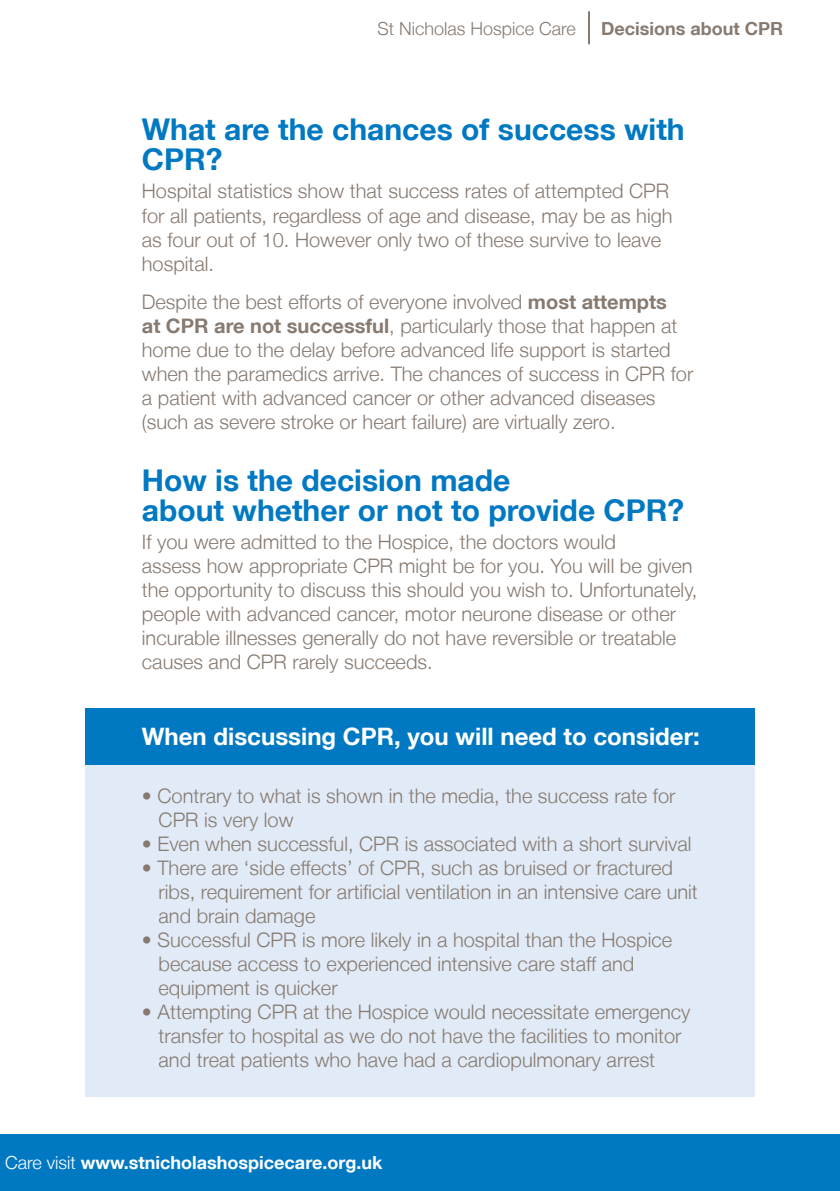
<style>
.page{position:relative;width:840px;height:1191px;background:#fff}
.page>*{position:absolute;margin:0;border:0;box-sizing:border-box;transform-origin:0 0}
.t1{font:700 30px/30px "Helvetica Neue LT";color:#0079c2}
.t2{font:700 24px "Helvetica Neue LT";color:#fff}
.t3{font:300 20px/24px "Helvetica Neue LT";color:#877a70}
.t4{font:700 18px "Helvetica Neue LT";color:#fff}
.t5{font:300 18px "Helvetica Neue LT";color:#877a70}
.t6{font:700 18px "Helvetica Neue LT";color:#877a70}
.s1{font-weight:700}
.s2{font-weight:300}
</style>
<div class="page">
<div style="left:0;top:1134px;width:839px;height:57px;background:#0079c2"></div>
<div style="left:85px;top:708px;width:669px;height:389px;background:#e1ebf7"></div>
<hr style="left:587px;top:11px;width:2px;height:33px;background:#877a70">
<div style="left:85px;top:708px;width:669px;height:57px;background:#0079c2"></div>
<p class="t5" style="left:377px;top:17px;width:200px">St Nicholas Hospice Care</p>
<p class="t6" style="left:600px;top:17px;width:183px">Decisions about CPR</p>
<p class="t1" style="left:142px;top:113px;width:544px">What are the chances of success with<br>CPR?</p>
<p class="t3" style="left:142px;top:179px;width:532px">Hospital statistics show that success rates of attempted CPR for all patients, regardless of age and disease, may be as high as four out of 10. However only two of these survive to leave hospital.</p>
<p class="t3" style="left:142px;top:289px;width:552px">Despite the best efforts of everyone involved <span class="s1">most attempts<br>at CPR are not successful</span>, particularly those that happen at home due to the delay before advanced life support is started when the paramedics arrive. The chances of success in CPR for a patient with advanced cancer or other advanced diseases</p>
<p class="t3" style="left:142px;top:409px;width:475px">(such as severe stroke or heart failure) are virtually zero.</p>
<p class="t1" style="left:142px;top:464px;width:370px">How is the decision made</p>
<p class="t1" style="left:142px;top:494px;width:543px">about whether or not to provide CPR?</p>
<p class="t3" style="left:142px;top:530px;width:475px">If you were admitted to the Hospice, the doctors would</p>
<p class="t3" style="left:142px;top:554px;width:556px">assess how appropriate CPR might be for you. You will be given the opportunity to discuss this should you wish to. Unfortunately, people with advanced cancer, motor neurone disease or other incurable illnesses generally do not have reversible or treatable causes and CPR rarely succeeds.</p>
<p class="t2" style="left:142px;top:722px;width:559px">When discussing CPR, you will need to consider:</p>
<p class="t3" style="left:142px;top:783px;width:535px">• Contrary to what is shown in the media, the success rate for</p>
<p class="t3" style="left:158px;top:807px;width:136px">CPR is very low</p>
<p class="t3" style="left:142px;top:831px;width:550px">• Even when successful, CPR is associated with a short survival</p>
<p class="t3" style="left:142px;top:855px;width:532px">• There are ‘side effects’ of CPR, such as bruised or fractured</p>
<p class="t3" style="left:158px;top:879px;width:540px">ribs, requirement for artificial ventilation in an intensive care unit</p>
<p class="t3" style="left:158px;top:903px;width:158px">and brain damage</p>
<p class="t3" style="left:142px;top:927px;width:531px">• Successful CPR is more likely in a hospital than the Hospice</p>
<p class="t3" style="left:158px;top:951px;width:477px">because access to experienced intensive care staff and</p>
<p class="t3" style="left:158px;top:975px;width:180px">equipment is quicker</p>
<p class="t3" style="left:142px;top:999px;width:549px">• Attempting CPR at the Hospice would necessitate emergency</p>
<p class="t3" style="left:158px;top:1023px;width:524px">transfer to hospital as we do not have the facilities to monitor</p>
<p class="t3" style="left:158px;top:1047px;width:498px">and treat patients who have had a cardiopulmonary arrest</p>
<p class="t4" style="left:5px;top:1151px;width:378px"><span class="s2">Care visit</span> www.stnicholashospicecare.org.uk</p>
</div>
